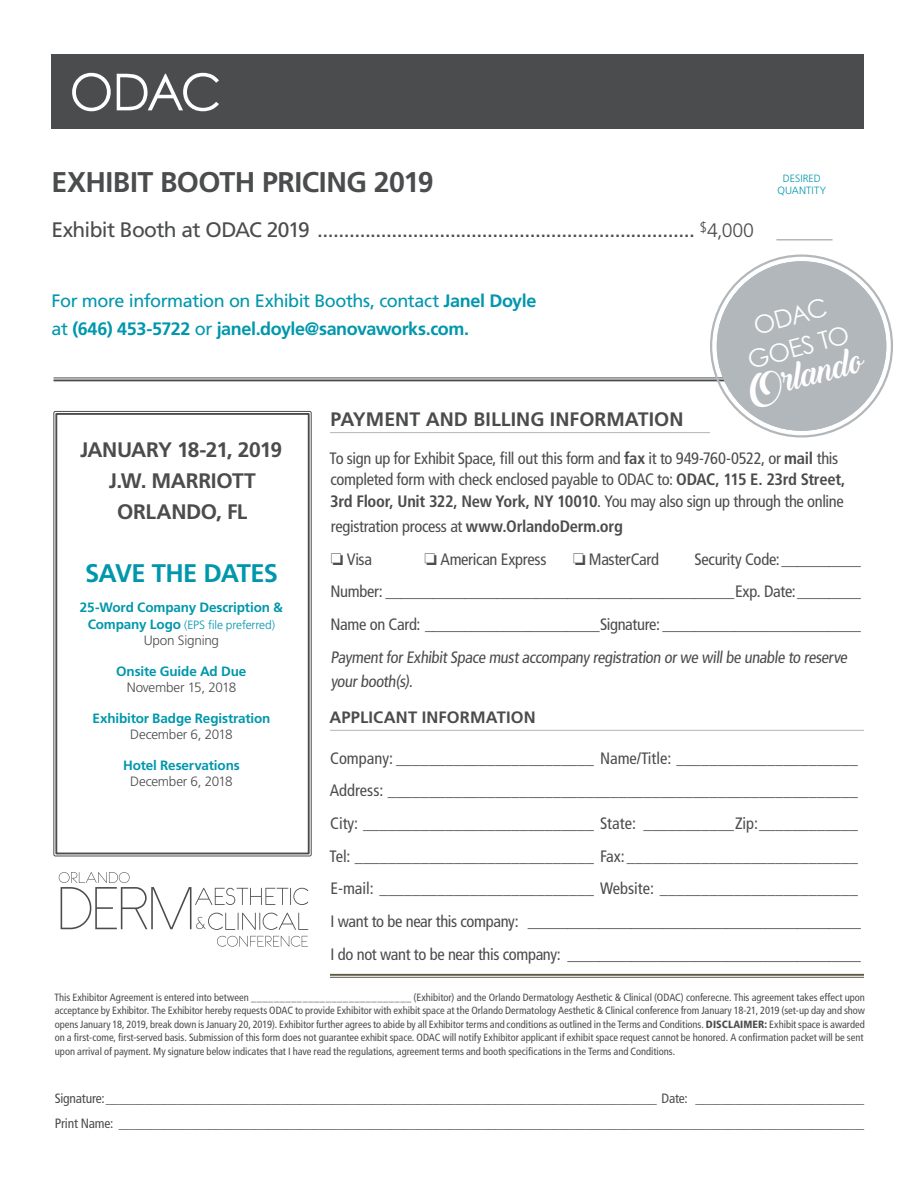
<style>
.page{position:relative;width:918px;height:1188px;background:#fff}
.page>*{position:absolute;margin:0;border:0;box-sizing:border-box;transform-origin:0 0}
.SPONSOR_Type{font:51px "Century Gothic";color:#fff}
.SPONSOR_Type-2{font:33.15px "Backto Black Demo";color:#fff}
.t1{font:700 28.5px "Frutiger LT Std";letter-spacing:-.02em;color:#4b4c4d}
.t2{font:700 25.5px "Frutiger LT Std";letter-spacing:-.03em;color:#0097ac}
.SPONSOR_Type-3{font:24.9px/31.7px "Century Gothic";color:#fff;text-align:center}
.SPONSOR_Type-4{font:21px "Frutiger LT Std";letter-spacing:-.035em;color:#4b4c4d}
.t3{font:700 21px "Frutiger LT Std";letter-spacing:-.02em;color:#4b4c4d}
.t4{font:700 21px "Frutiger LT Std";letter-spacing:-.04em;color:#4b4c4d}
.Section_Head{font:700 19.5px "Frutiger LT Std";color:#4b4c4d}
.SPONSOR_Contact{font:700 18px/27.6px "Frutiger LT Std";letter-spacing:-.025em;color:#0097ac}
.SPONOPPS_HDR{font:condensed 16.5px/21.8px "Frutiger LT Std";letter-spacing:-.02em;color:#4b4c4d}
.SPONOPPS_HDR-2{font:condensed 16.5px "Frutiger LT Std";color:#4b4c4d}
.Section_Head-2{font:700 16.5px "Frutiger LT Std";letter-spacing:.01em;color:#4b4c4d}
.t5{font:condensed 13.5px "Frutiger LT Std";letter-spacing:-.015em;color:#4b4c4d}
.t6{font:700 13.5px/16.5px "Frutiger LT Std";letter-spacing:-.01em;color:#0097ac;text-align:center}
.t7{font:300 13.5px "Frutiger LT Std";letter-spacing:-.02em;color:#4b4c4d}
.t8{font:300 12px "Frutiger LT Std";letter-spacing:-.015em;color:#0097ac}
.t9{font:condensed 10.5px/13.5px "Frutiger LT Std";letter-spacing:-.005em;color:#4b4c4d}
.t10{font:300 10.5px "Frutiger LT Std";letter-spacing:.005em;color:#0097ac}
.s1{font-weight:300;font-size:19.5px}
.s2{font-weight:400}
.s3{font-weight:700}
.s4{font-weight:700;font-size:13.5px}
.s5{font-weight:300;color:#4b4c4d}
.s6{font-weight:900}
</style>
<div class="page">
<div style="left:54px;top:411px;width:258px;height:445px;border:1px solid #4b4c4d;border-radius:2px"></div>
<div style="left:55px;top:413px;width:255px;height:441px;border:2px solid #4b4c4d"></div>
<hr style="left:330px;top:432px;width:380px;height:1px;background:#b2b7bb">
<hr style="left:330px;top:730px;width:534px;height:1px;background:#b2b7bb">
<hr style="left:54px;top:378px;width:816px;height:1px;background:#4b4c4d">
<hr style="left:54px;top:379px;width:816px;height:2px;background:#4b4c4d">
<hr style="left:330px;top:974px;width:534px;height:2px;background:#605745">
<hr style="left:330px;top:977px;width:534px;height:1px;background:#605745">
<svg style="left:217px;top:936px;width:91px;height:11px"></svg>
<svg style="left:59px;top:872px;width:249px;height:58px"></svg>
<hr style="left:776px;top:239px;width:57px;height:2px;background:#b2b7bb">
<div style="left:717px;top:261px;width:169px;height:170px;background:#b2b7bb;border-radius:50%"></div>
<div style="left:717px;top:261px;width:169px;height:170px;border:7px solid #b2b7bb;border-radius:50%"></div>
<div style="left:52px;top:54px;width:812px;height:75px;background:#4b4c4d"></div>
<p class="SPONSOR_Type" style="left:69px;top:61px;width:154px">ODAC</p>
<p class="t1" style="left:52px;top:165px;width:384px">EXHIBIT BOOTH PRICING 2019</p>
<p class="SPONSOR_Type-4" style="left:51px;top:217px;width:704px">Exhibit Booth at ODAC 2019 ....................................................................... <sup>$</sup><span class="s1">4,000</span></p>
<p class="t10" style="left:783px;top:172px;width:39px">DESIRED</p>
<p class="t10" style="left:778px;top:184px;width:50px">QUANTITY</p>
<p class="SPONSOR_Contact" style="left:52px;top:287px;width:486px"><span class="s2">For more information on Exhibit Booths, contact</span> Janel Doyle <span class="s2">at</span> (646) 453-5722 <span class="s2">or</span> janel.doyle@sanovaworks.com.</p>
<p class="SPONSOR_Type-3" style="left:736px;top:314px;width:106px;rotate:-15deg">ODAC<br>GOES TO</p>
<p class="SPONSOR_Type-2" style="left:744px;top:371px;width:120px;rotate:-15deg">Orlando</p>
<p class="Section_Head" style="left:331px;top:408px;width:354px">PAYMENT AND BILLING INFORMATION</p>
<p class="SPONOPPS_HDR" style="left:330px;top:447px;width:517px">To sign up for Exhibit Space, fill out this form and <span class="s3">fax</span> it to 949-760-0522, or <span class="s3">mail</span> this completed form with check enclosed payable to ODAC to: <span class="s3">ODAC, 115 E. 23rd Street,<br>3rd Floor, Unit 322, New York, NY 10010</span>. You may also sign up through the online</p>
<p class="SPONOPPS_HDR" style="left:331px;top:515px;width:294px">registration process at <span class="s3">www.OrlandoDerm.org</span></p>
<p class="SPONOPPS_HDR" style="left:331px;top:548px;width:43px">□ Visa</p>
<p class="SPONOPPS_HDR" style="left:424px;top:548px;width:123px">□ American Express</p>
<p class="SPONOPPS_HDR" style="left:573px;top:548px;width:88px">□ MasterCard</p>
<p class="SPONOPPS_HDR" style="left:694px;top:548px;width:168px">Security Code:__________</p>
<p class="SPONOPPS_HDR" style="left:331px;top:581px;width:532px">Number: ____________________________________________Exp. Date:________</p>
<p class="SPONOPPS_HDR" style="left:331px;top:613px;width:532px">Name on Card: ______________________Signature: _________________________</p>
<p class="SPONOPPS_HDR" style="left:331px;top:645px;width:521px;line-height:24px">PaymentforExhibitSpace mustaccompany registration orwe willbe unable to reserve yourbooth(s).</p>
<p class="Section_Head-2" style="left:329px;top:708px;width:208px">APPLICANT INFORMATION</p>
<p class="SPONOPPS_HDR-2" style="left:330px;top:748px;width:529px">Company: ________________________ Name/Title: ______________________</p>
<p class="SPONOPPS_HDR-2" style="left:330px;top:781px;width:530px">Address: _________________________________________________________</p>
<p class="SPONOPPS_HDR-2" style="left:330px;top:814px;width:529px">City: ____________________________ State: ___________Zip:____________</p>
<p class="SPONOPPS_HDR" style="left:330px;top:845px;width:530px">Tel: _____________________________ Fax: ____________________________</p>
<p class="SPONOPPS_HDR-2" style="left:331px;top:879px;width:529px">E-mail: __________________________ Website: ________________________</p>
<p class="SPONOPPS_HDR" style="left:331px;top:910px;width:532px">I want to be near this company: __________________________________________</p>
<p class="SPONOPPS_HDR" style="left:331px;top:943px;width:532px">I do not want to be near this company: _____________________________________</p>
<p class="t4" style="left:80px;top:437px;width:204px">JANUARY 18-21, 2019</p>
<p class="t3" style="left:109px;top:468px;width:149px">J.W. MARRIOTT</p>
<p class="t3" style="left:117px;top:500px;width:132px">ORLANDO, FL</p>
<p class="t2" style="left:85px;top:558px;width:194px">SAVE THE DATES</p>
<p class="t6" style="left:80px;top:599px;width:205px">25-Word Company Description &amp;</p>
<p class="t8" style="left:88px;top:618px;width:189px"><span class="s4">Company Logo</span> (EPS file preferred)</p>
<p class="t7" style="left:144px;top:633px;width:77px">Upon Signing</p>
<p class="t6" style="left:116px;top:663px;width:132px">Onsite Guide Ad Due<br><span class="s5">November 15, 2018</span></p>
<p class="t6" style="left:93px;top:710px;width:179px">Exhibitor Badge Registration<br><span class="s5">December 6, 2018</span></p>
<p class="t6" style="left:123px;top:757px;width:118px">Hotel Reservations<br><span class="s5">December 6, 2018</span></p>
<p class="t9" style="left:54px;top:991px;width:812px">This Exhibitor Agreement is entered into between ____________________________ (Exhibitor) and the Orlando Dermatology Aesthetic &amp; Clinical (ODAC) conferecne. This agreement takes effect upon acceptance by Exhibitor. The Exhibitor hereby requests ODAC to provide Exhibitor with exhibit space at the Orlando Dermatology Aesthetic &amp; Clinical conference from January 18-21, 2019 (set-up day and show opens January 18, 2019, break down is January 20, 2019). Exhibitor further agrees to abide by all Exhibitor terms and conditions as outlined in the Terms and Conditions. <span class="s6">DISCLAIMER:</span> Exhibit space is awarded on a first-come, first-served basis. Submission of this form does not guarantee exhibit space. ODAC will notify Exhibitor applicant if exhibit space request cannot be honored. A confirmation packet will be sent upon arrival of payment. My signature below indicates that I have read the regulations, agreement terms and booth specifications in the Terms and Conditions.</p>
<p class="t5" style="left:55px;top:1090px;width:811px">Signature:_____________________________________________________________________________________ Date: __________________________</p>
<p class="t5" style="left:55px;top:1115px;width:811px">Print Name: ___________________________________________________________________________________________________________________</p>
</div>
